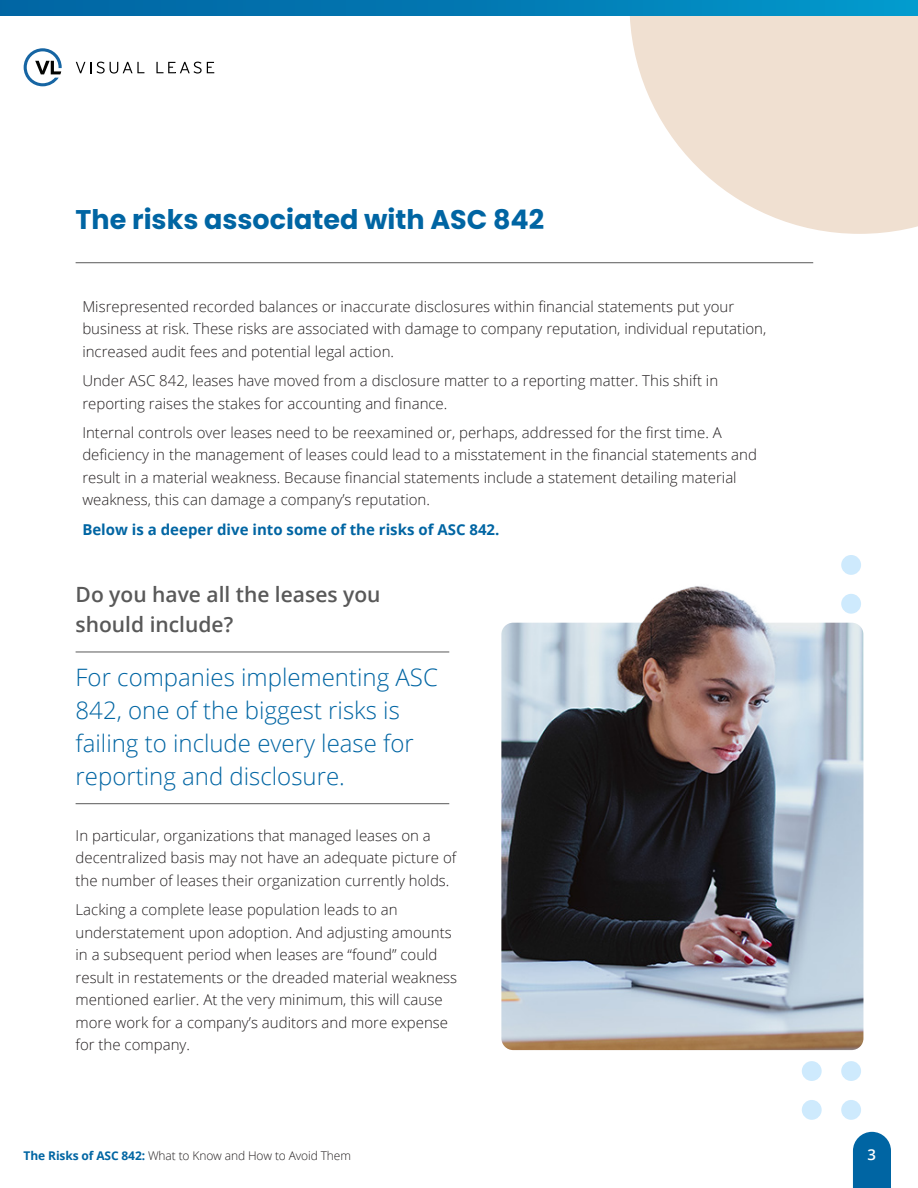
<style>
.page{position:relative;width:918px;height:1188px;background:#fff}
.page>*{position:absolute;margin:0;border:0;box-sizing:border-box;transform-origin:0 0}
.t1{font:700 27px "Poppins";color:#0065a3}
.t2{font:300 24px/33px "Open Sans";color:#0065a3}
.t3{font:600 21px/30px "Open Sans";color:#595959}
.t4{font:300 15px/22.5px "Open Sans";color:#231f20}
.t5{font:700 15px "Open Sans";color:#0065a3}
.t6{font:600 15px "Open Sans";color:#fff}
.t7{font:300 12px "Open Sans";letter-spacing:-.01em;color:#231f20}
.s1{font-weight:700;color:#0065a3}
</style>
<div class="page">
<svg style="left:76px;top:62px;width:15px;height:11px"></svg>
<svg style="left:97px;top:62px;width:47px;height:12px"></svg>
<svg style="left:156px;top:62px;width:58px;height:12px"></svg>
<svg style="left:24px;top:48px;width:38px;height:38px"></svg>
<svg style="left:853px;top:1132px;width:38px;height:56px;background:#126fa9"></svg>
<svg style="left:629px;top:15px;width:289px;height:219px;fill:#f0e0d1"></svg>
<svg style="left:0;top:0;width:918px;height:15px;background:#017bb4"></svg>
<hr style="left:76px;top:262px;width:737px;height:1px;background:#595959">
<hr style="left:76px;top:652px;width:373px;height:1px;background:#595959">
<hr style="left:76px;top:803px;width:373px;height:1px;background:#595959">
<div style="left:841px;top:594px;width:20px;height:20px;background:#ceeafd;border-radius:50%"></div>
<div style="left:841px;top:555px;width:20px;height:20px;background:#ceeafd;border-radius:50%"></div>
<div style="left:841px;top:1100px;width:20px;height:20px;background:#ceeafd;border-radius:50%"></div>
<div style="left:841px;top:1061px;width:20px;height:20px;background:#ceeafd;border-radius:50%"></div>
<div style="left:802px;top:1100px;width:20px;height:20px;background:#ceeafd;border-radius:50%"></div>
<div style="left:802px;top:1061px;width:20px;height:20px;background:#ceeafd;border-radius:50%"></div>
<img style="left:501px;top:623px;width:362px;height:427px">
<img style="left:578px;top:586px;width:218px;height:308px">
<p class="t1" style="left:76px;top:204px;width:470px">The risks associated with ASC 842</p>
<p class="t4" style="left:82px;top:295px;width:685px">Misrepresented recorded balances or inaccurate disclosures within financial statements put your business at risk. These risks are associated with damage to company reputation, individual reputation, increased audit fees and potential legal action.</p>
<p class="t4" style="left:82px;top:369px;width:637px">Under ASC 842, leases have moved from a disclosure matter to a reporting matter. This shift in reporting raises the stakes for accounting and finance.</p>
<p class="t4" style="left:82px;top:421px;width:676px">Internal controls over leases need to be reexamined or, perhaps, addressed for the first time. A deficiency in the management of leases could lead to a misstatement in the financial statements and result in a material weakness. Because financial statements include a statement detailing material weakness, this can damage a company’s reputation.</p>
<p class="t5" style="left:82px;top:519px;width:419px">Below is a deeper dive into some of the risks of ASC 842.</p>
<p class="t3" style="left:76px;top:579px;width:306px">Do you have all the leases you should include?</p>
<p class="t2" style="left:76px;top:660px;width:364px">For companies implementing ASC<br>842, one of the biggest risks is failing to include every lease for reporting and disclosure.</p>
<p class="t4" style="left:76px;top:824px;width:382px">In particular, organizations that managed leases on a decentralized basis may not have an adequate picture of the number of leases their organization currently holds.</p>
<p class="t4" style="left:76px;top:898px;width:383px">Lacking a complete lease population leads to an understatement upon adoption. And adjusting amounts in a subsequent period when leases are “found” could result in restatements or the dreaded material weakness mentioned earlier. At the very minimum, this will cause more work for a company’s auditors and more expense for the company.</p>
<p class="t7" style="left:24px;top:1147px;width:329px"><span class="s1">The Risks of ASC 842:</span> What to Know and How to Avoid Them</p>
<p class="t6" style="left:867px;top:1144px;width:10px">3</p>
</div>
